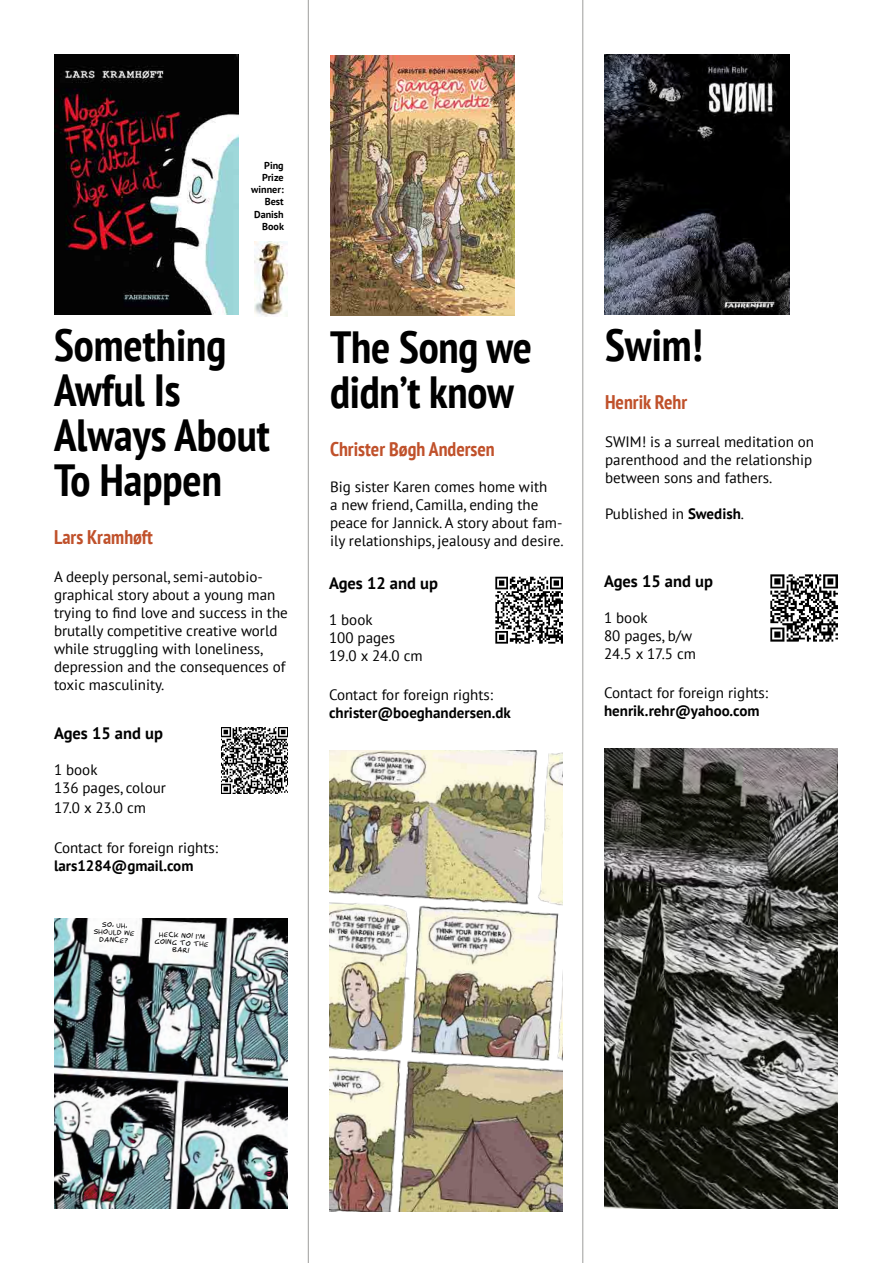
<style>
.page{position:relative;width:893px;height:1263px;background:#fff}
.page>*{position:absolute;margin:0;border:0;box-sizing:border-box;transform-origin:0 0}
.t1{font:700 condensed 45px/45px "PT Sans";color:#000}
.t2{font:700 condensed 19.8px "PT Sans";color:#c0512b}
.t3{font:700 16.5px "PT Sans";color:#000}
.t4{font:15px/18px "PT Sans";color:#000}
.t5{font:700 15px "PT Sans";color:#000}
.t6{font:700 10.2px/12.1px "PT Sans";color:#000;text-align:right}
.t7{font:7.5px/7.5px "Frygtelig Font";color:#000;text-align:center}
.s1{font-family:"Myriad Pro"}
.s2{font-weight:700}
</style>
<div class="page">
<img style="left:54px;top:54px;width:185px;height:261px">
<img style="left:54px;top:918px;width:234px;height:291px">
<img style="left:221px;top:727px;width:67px;height:66px">
<img style="left:254px;top:242px;width:34px;height:74px">
<hr style="left:308px;top:0;width:1px;height:1263px;background:#9d9d9c">
<hr style="left:583px;top:0;width:1px;height:1263px;background:#9d9d9c">
<img style="left:330px;top:55px;width:184px;height:261px">
<img style="left:329px;top:750px;width:234px;height:461px">
<img style="left:495px;top:576px;width:68px;height:68px">
<img style="left:604px;top:748px;width:234px;height:461px">
<img style="left:770px;top:574px;width:68px;height:68px">
<img style="left:604px;top:54px;width:185px;height:261px">
<p class="t6" style="left:251px;top:159px;width:34px">Ping<br>Prize winner:<br>Best<br>Danish<br>Book</p>
<h1 class="t1" style="left:54px;top:322px;width:217px">Something<br>Awful Is<br>Always About<br>To Happen</h1>
<h2 class="t2" style="left:54px;top:524px;width:100px">Lars Kramhøft</h2>
<p class="t4" style="left:54px;top:567px;width:235px">A deeply personal, semi-autobio&shy;graphical story about a young man trying to find love and success in the brutally competitive creative world while struggling with loneliness, depression and the consequences of toxic masculinity.</p>
<p class="t3" style="left:54px;top:723px;width:110px">Ages 15 and up</p>
<p class="t4" style="left:54px;top:761px;width:113px">1 book<br>136 pages, colour</p>
<p class="t4" style="left:54px;top:799px;width:94px">17.0 x 23.0 cm</p>
<p class="t4" style="left:54px;top:838px;width:166px">Contact for foreign rights:</p>
<p class="t5" style="left:54px;top:855px;width:141px">lars1284@gmail.com</p>
<p class="t7" style="left:94px;top:920px;width:43px;rotate:3deg">SO, UH,<br>SHOULD WE<br>DANCE?</p>
<p class="t7" style="left:155px;top:930px;width:56px;rotate:3deg">HECK NO! <span class="s1">I</span>'M<br>GOING TO THE<br>BAR!</p>
<h1 class="t1" style="left:330px;top:324px;width:204px">The Song we didn’t know</h1>
<h2 class="t2" style="left:330px;top:436px;width:166px">Christer Bøgh Andersen</h2>
<p class="t4" style="left:330px;top:477px;width:235px">Big sister Karen comes home with<br>a new friend, Camilla, ending the peace for Jannick. A story about fam&shy;ily relationships, jealousy and desire.</p>
<p class="t3" style="left:329px;top:572px;width:110px">Ages 12 and up</p>
<p class="t4" style="left:329px;top:610px;width:95px">1 book<br>100 pages<br>19.0 x 24.0 cm</p>
<p class="t4" style="left:329px;top:686px;width:166px">Contact for foreign rights:</p>
<p class="t5" style="left:329px;top:703px;width:183px">christer@boeghandersen.dk</p>
<h1 class="t1" style="left:605px;top:322px;width:99px">Swim!</h1>
<h2 class="t2" style="left:605px;top:389px;width:84px">Henrik Rehr</h2>
<p class="t4" style="left:605px;top:432px;width:211px">SWIM! is a surreal meditation on parenthood and the relationship between sons and fathers.</p>
<p class="t4" style="left:605px;top:504px;width:140px">Published in <span class="s2">Swedish</span>.</p>
<p class="t3" style="left:604px;top:570px;width:110px">Ages 15 and up</p>
<p class="t4" style="left:604px;top:608px;width:94px">1 book<br>80 pages, b/w<br>24.5 x 17.5 cm</p>
<p class="t4" style="left:604px;top:684px;width:166px">Contact for foreign rights:</p>
<p class="t5" style="left:604px;top:701px;width:157px">henrik.rehr@yahoo.com</p>
</div>
